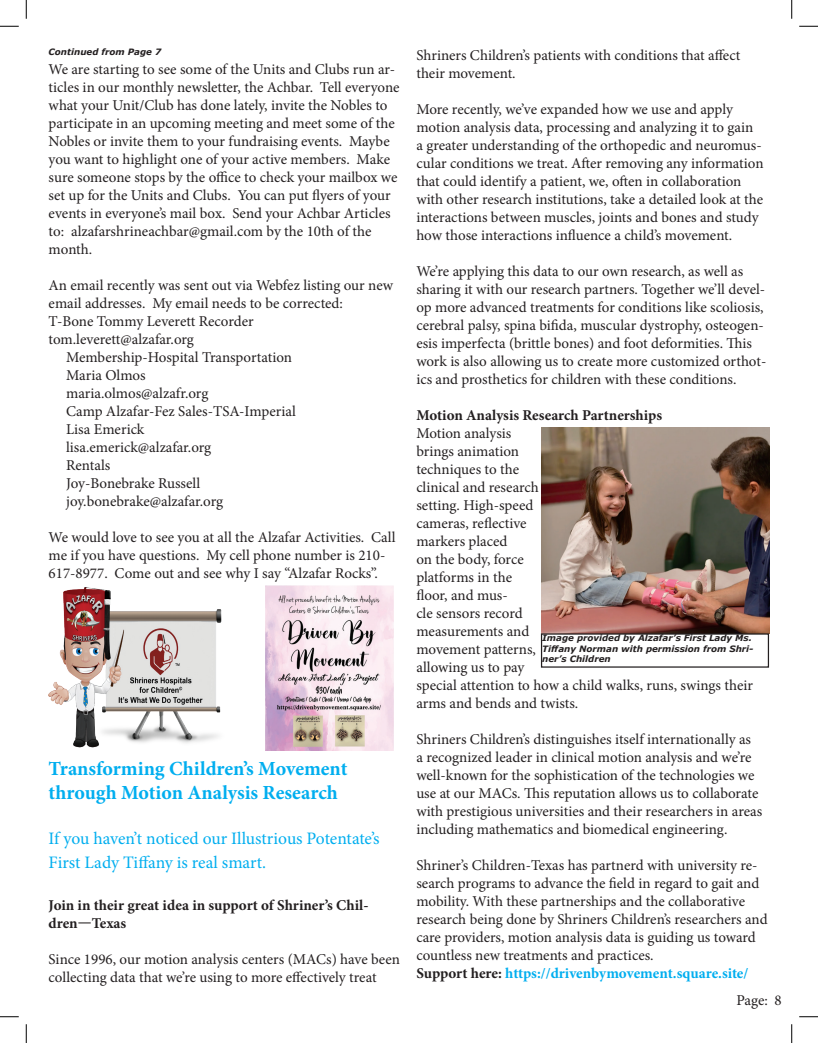
<style>
.page{position:relative;width:818px;height:1043px;background:#fff}
.page>*{position:absolute;margin:0;border:0;box-sizing:border-box;transform-origin:0 0}
.t1{font:700 20px/24px "Minion Pro";letter-spacing:-.005em;color:#00aeef}
.t2{font:17.5px/24px "Minion Pro";letter-spacing:-.005em;color:#00aeef}
.t3{font:15px/18px "Minion Pro";color:#231f20}
.t4{font:700 15px/18px "Minion Pro";color:#231f20}
.t5{font:italic 700 8.75px/10.5px "Verdana";color:#231f20}
.s1{font-weight:700}
.s2{font-weight:700;color:#00aeef}
</style>
<div class="page">
<img style="left:49px;top:587px;width:173px;height:161px">
<img style="left:266px;top:585px;width:127px;height:165px">
<img style="left:541px;top:427px;width:228px;height:206px">
<div style="left:541px;top:633px;width:228px;height:34px;border:1px solid #231f20"></div>
<svg style="left:0;top:25px;width:19px;height:2px"></svg>
<svg style="left:799px;top:25px;width:19px;height:2px"></svg>
<svg style="left:0;top:1016px;width:19px;height:1px"></svg>
<svg style="left:799px;top:1016px;width:19px;height:1px"></svg>
<svg style="left:25px;top:0;width:2px;height:19px"></svg>
<svg style="left:25px;top:1024px;width:2px;height:18px"></svg>
<svg style="left:791px;top:0;width:1px;height:19px"></svg>
<svg style="left:791px;top:1024px;width:1px;height:18px"></svg>
<p class="t5" style="left:49px;top:46px;width:114px">Continued from Page 7</p>
<p class="t3" style="left:49px;top:60px;width:352px">We are starting to see some of the Units and Clubs run ar&shy;ticles in our monthly newsletter, the Achbar. Tell everyone what your Unit/Club has done lately, invite the Nobles to participate in an upcoming meeting and meet some of the Nobles or invite them to your fundraising events. Maybe you want to highlight one of your active members. Make sure someone stops by the office to check your mailbox we set up for the Units and Clubs. You can put flyers of your events in everyone’s mail box. Send your Achbar Articles to: alzafarshrineachbar@gmail.com by the 10th of the month.</p>
<p class="t3" style="left:49px;top:276px;width:346px">An email recently was sent out via Webfez listing our new</p>
<p class="t3" style="left:49px;top:294px;width:296px">email addresses. My email needs to be corrected:</p>
<p class="t3" style="left:49px;top:312px;width:206px">T-Bone Tommy Leverett Recorder</p>
<p class="t3" style="left:49px;top:330px;width:147px">tom.leverett@alzafar.org</p>
<p class="t3" style="left:66px;top:348px;width:227px">Membership-Hospital Transportation</p>
<p class="t3" style="left:66px;top:366px;width:81px">Maria Olmos</p>
<p class="t3" style="left:66px;top:384px;width:144px">maria.olmos@alzafr.org</p>
<p class="t3" style="left:66px;top:402px;width:231px">Camp Alzafar-Fez Sales-TSA-Imperial</p>
<p class="t3" style="left:66px;top:420px;width:80px">Lisa Emerick</p>
<p class="t3" style="left:66px;top:438px;width:147px">lisa.emerick@alzafar.org</p>
<p class="t3" style="left:66px;top:456px;width:46px">Rentals</p>
<p class="t3" style="left:66px;top:474px;width:136px">Joy-Bonebrake Russell</p>
<p class="t3" style="left:66px;top:492px;width:158px">joy.bonebrake@alzafar.org</p>
<p class="t3" style="left:49px;top:528px;width:348px">We would love to see you at all the Alzafar Activities. Call me if you have questions. My cell phone number is 210-<br>617-8977. Come out and see why I say “Alzafar Rocks”.</p>
<h1 class="t1" style="left:49px;top:755px;width:300px">Transforming Children’s Movement through Motion Analysis Research</h1>
<p class="t2" style="left:49px;top:826px;width:332px">If you haven’t noticed our Illustrious Potentate’s<br>First Lady Tiffany is real smart.</p>
<p class="t4" style="left:49px;top:895px;width:321px">Join in their great idea in support of Shriner’s Chil&shy;dren—Texas</p>
<p class="t3" style="left:49px;top:949px;width:353px">Since 1996, our motion analysis centers (MACs) have been collecting data that we’re using to more effectively treat</p>
<p class="t3" style="left:416px;top:46px;width:325px">Shriners Children’s patients with conditions that affect their movement.</p>
<p class="t3" style="left:416px;top:100px;width:349px">More recently, we’ve expanded how we use and apply motion analysis data, processing and analyzing it to gain<br>a greater understanding of the orthopedic and neuromus&shy;cular conditions we treat. After removing any information that could identify a patient, we, often in collaboration with other research institutions, take a detailed look at the interactions between muscles, joints and bones and study how those interactions influence a child’s movement.</p>
<p class="t3" style="left:416px;top:262px;width:351px">We’re applying this data to our own research, as well as sharing it with our research partners. Together we’ll devel&shy;op more advanced treatments for conditions like scoliosis, cerebral palsy, spina bifida, muscular dystrophy, osteogen&shy;esis imperfecta (brittle bones) and foot deformities. This work is also allowing us to create more customized orthot&shy;ics and prosthetics for children with these conditions.</p>
<p class="t4" style="left:416px;top:406px;width:247px">Motion Analysis Research Partnerships</p>
<p class="t3" style="left:416px;top:424px;width:338px">Motion analysis<br>brings animation<br>techniques to the<br>clinical and research<br>setting. High-speed<br>cameras, reflective<br>markers placed<br>on the body, force<br>platforms in the<br>floor, and mus-<br>cle sensors record<br>measurements and<br>movement patterns,<br>allowing us to pay<br>special attention to how a child walks, runs, swings their arms and bends and twists.</p>
<p class="t3" style="left:416px;top:730px;width:347px">Shriners Children’s distinguishes itself internationally as<br>a recognized leader in clinical motion analysis and we’re well-known for the sophistication of the technologies we use at our MACs. This reputation allows us to collaborate with prestigious universities and their researchers in areas including mathematics and biomedical engineering.</p>
<p class="t3" style="left:416px;top:856px;width:353px">Shriner’s Children-Texas has partnerd with university re&shy;search programs to advance the field in regard to gait and mobility. With these partnerships and the collaborative research being done by Shriners Children’s researchers and care providers, motion analysis data is guiding us toward countless new treatments and practices.<br><span class="s1">Support here:</span> <span class="s2">https://drivenbymovement.square.site/</span></p>
<p class="t5" style="left:542px;top:632px;width:213px">Image provided by Alzafar’s First Lady Ms.<br>Tiffany Norman with permission from Shri&shy;ner’s Children</p>
<p class="t3" style="left:736px;top:991px;width:47px">Page: 8</p>
</div>
